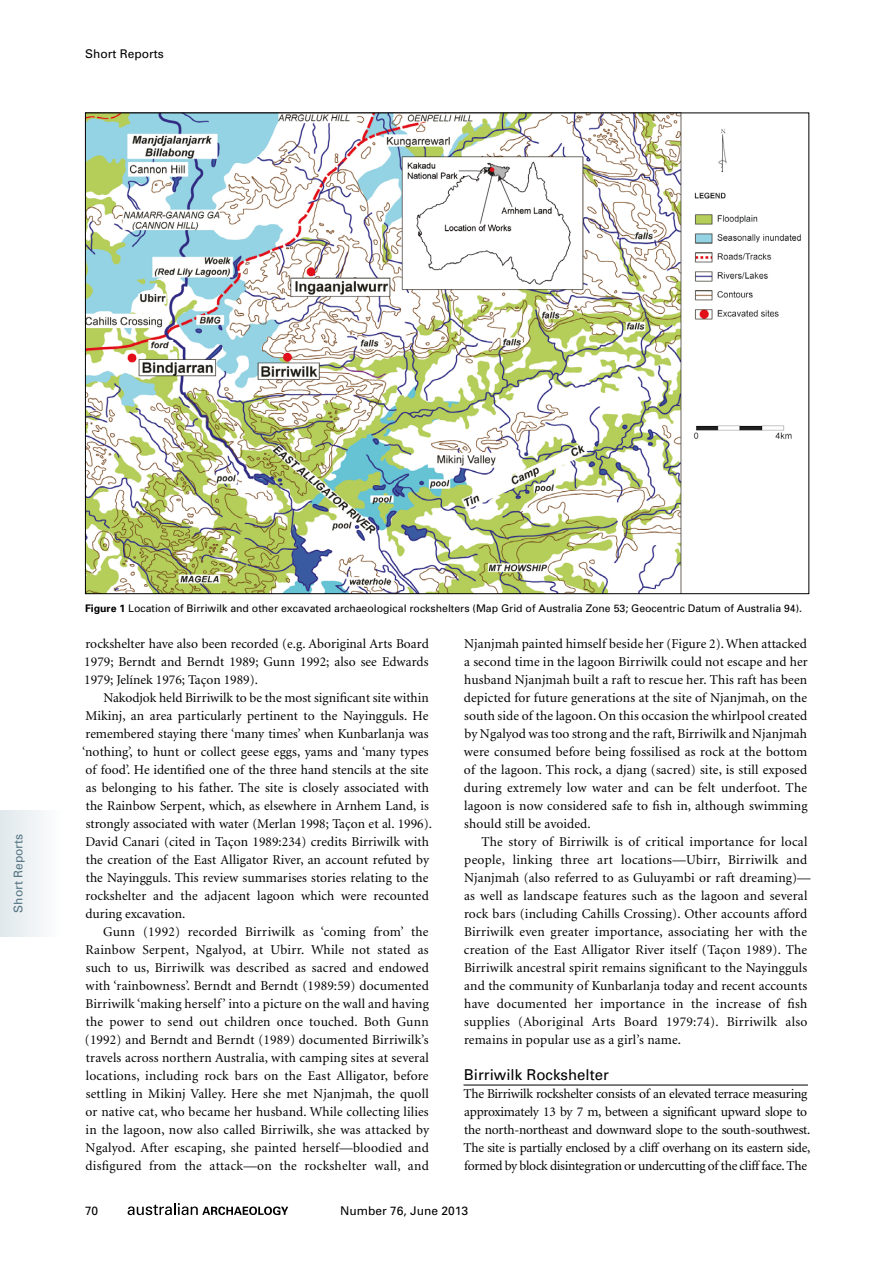
<style>
.page{position:relative;width:893px;height:1263px;background:#fff}
.page>*{position:absolute;margin:0;border:0;box-sizing:border-box;transform-origin:0 0}
.t1{font:15px "Univers";color:#000}
.t2{font:13.5px/18px "Minion";letter-spacing:.005em;color:#000;text-align:justify}
.t3{font:13.5px/18px "Minion";letter-spacing:-.02em;color:#000}
.t4{font:12px "Univers";color:#000}
.t5{font:12px "Univers";color:#547583}
.t6{font:10.5px "Univers";color:#000}
.s1{font-weight:700}
</style>
<div class="page">
<svg style="left:128px;top:1203px;width:160px;height:12px"></svg>
<div style="left:0;top:810px;width:64px;height:126px;background:linear-gradient(to right,#e0e8ec,#fefefe)"></div>
<hr style="left:463px;top:1085px;width:345px;height:1px;background:#000">
<img style="left:87px;top:115px;width:714px;height:477px">
<p class="t4" style="left:85px;top:46px;width:80px">Short Reports</p>
<p class="t5" style="left:11px;top:912px;width:80px;rotate:-90deg">Short Reports</p>
<p class="t6" style="left:85px;top:602px;width:719px"><span class="s1">Figure 1</span> Location of Birriwilk and other excavated archaeological rockshelters (Map Grid of Australia Zone 53; Geocentric Datum of Australia 94).</p>
<p class="t2" style="left:84px;top:635px;width:346px">rockshelter have also been recorded (e.g. Aboriginal Arts Board 1979; Berndt and Berndt 1989; Gunn 1992; also see Edwards 1979; Jelínek 1976; Taçon 1989).</p>
<p class="t2" style="left:82px;top:689px;width:351px;text-align:left;text-indent:21px">Nakodjok held Birriwilk to be the most significant site within Mikinj, an area particularly pertinent to the Nayingguls. He remembered staying there ‘many times’ when Kunbarlanja was ‘nothing’, to hunt or collect geese eggs, yams and ‘many types of food’. He identified one of the three hand stencils at the site as belonging to his father. The site is closely associated with the Rainbow Serpent, which, as elsewhere in Arnhem Land, is strongly associated with water (Merlan 1998; Taçon et al. 1996).<br>David Canari (cited in Taçon 1989:234) credits Birriwilk with the creation of the East Alligator River, an account refuted by the Nayingguls. This review summarises stories relating to the rockshelter and the adjacent lagoon which were recounted during excavation.</p>
<p class="t2" style="left:85px;top:923px;width:346px;text-indent:18px">Gunn (1992) recorded Birriwilk as ‘coming from’ the Rainbow Serpent, Ngalyod, at Ubirr. While not stated as such to us, Birriwilk was described as sacred and endowed with ‘rainbowness’. Berndt and Berndt (1989:59) documented Birriwilk ‘making herself’ into a picture on the wall and having the power to send out children once touched. Both Gunn (1992) and Berndt and Berndt (1989) documented Birriwilk’s travels across northern Australia, with camping sites at several locations, including rock bars on the East Alligator, before settling in Mikinj Valley. Here she met Njanjmah, the quoll or native cat, who became her husband. While collecting lilies in the lagoon, now also called Birriwilk, she was attacked by Ngalyod. After escaping, she painted herself—bloodied and disfigured from the attack—on the rockshelter wall, and</p>
<p class="t2" style="left:464px;top:635px;width:345px">Njanjmah painted himself beside her (Figure 2). When attacked a second time in the lagoon Birriwilk could not escape and her husband Njanjmah built a raft to rescue her. This raft has been depicted for future generations at the site of Njanjmah, on the south side of the lagoon. On this occasion the whirlpool created by Ngalyod was too strong and the raft, Birriwilk and Njanjmah were consumed before being fossilised as rock at the bottom of the lagoon. This rock, a djang (sacred) site, is still exposed during extremely low water and can be felt underfoot. The lagoon is now considered safe to fish in, although swimming should still be avoided.</p>
<p class="t2" style="left:464px;top:833px;width:348px;text-align:left;text-indent:18px">The story of Birriwilk is of critical importance for local people, linking three art locations—Ubirr, Birriwilk and Njanjmah (also referred to as Guluyambi or raft dreaming)— as well as landscape features such as the lagoon and several rock bars (including Cahills Crossing). Other accounts afford Birriwilk even greater importance, associating her with the creation of the East Alligator River itself (Taçon 1989). The Birriwilk ancestral spirit remains significant to the Nayingguls and the community of Kunbarlanja today and recent accounts have documented her importance in the increase of fish supplies (Aboriginal Arts Board 1979:74). Birriwilk also remains in popular use as a girl’s name.</p>
<p class="t1" style="left:464px;top:1065px;width:147px">Birriwilk Rockshelter</p>
<p class="t3" style="left:463px;top:1085px;width:348px">The Birriwilk rockshelter consists of an elevated terrace measuring approximately 13 by 7 m, between a significant upward slope to the north-northeast and downward slope to the south-southwest.<br>The site is partially enclosed by a cliff overhang on its eastern side, formed by block disintegration or undercutting of the cliff face. The</p>
<p class="t4" style="left:85px;top:1203px;width:15px">70</p>
<p class="t4" style="left:340px;top:1203px;width:130px">Number 76, June 2013</p>
</div>
